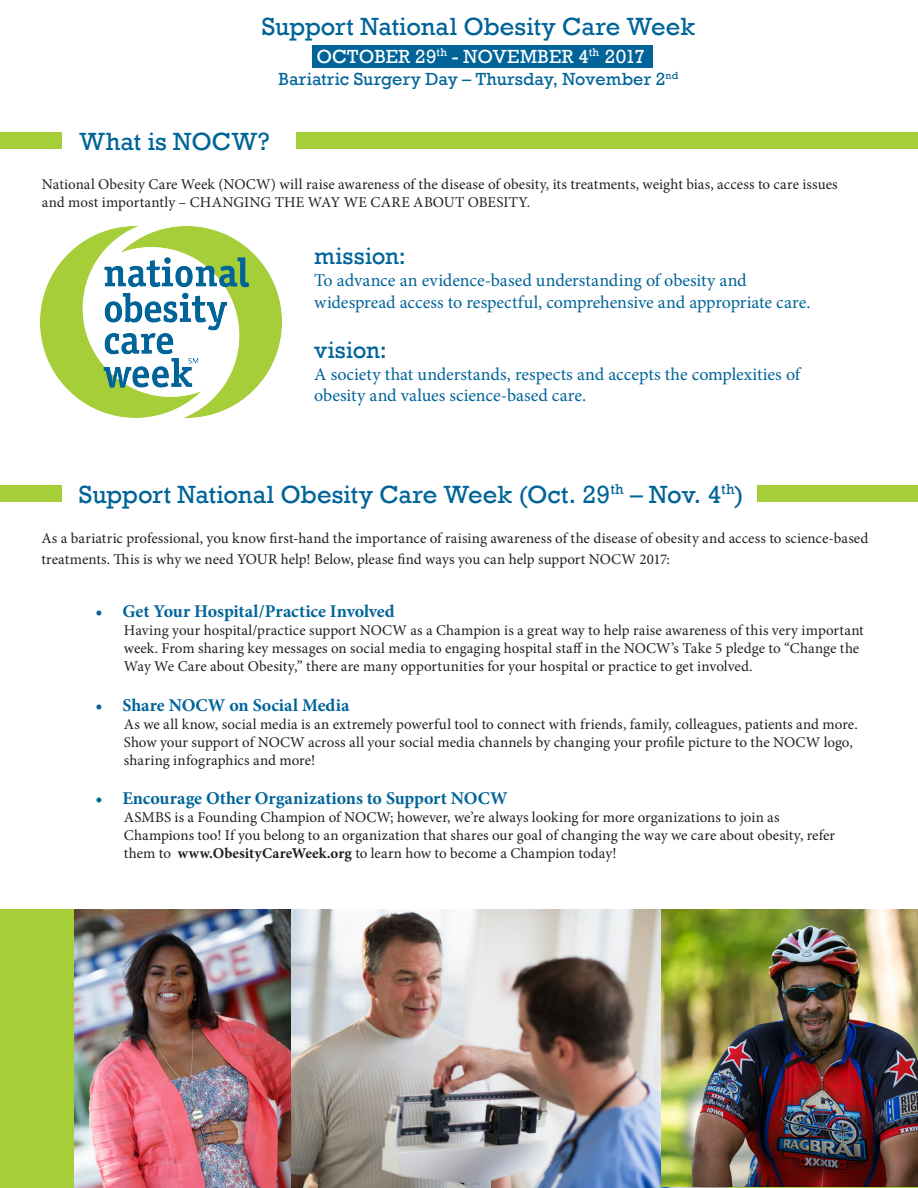
<style>
.page{position:relative;width:918px;height:1188px;background:#fff}
.page>*{position:absolute;margin:0;border:0;box-sizing:border-box;transform-origin:0 0}
.t1{font:25.5px "Rockwell";color:#006499}
.t2{font:24px "Rockwell";letter-spacing:.005em;color:#006499}
.t3{font:19.5px "Rockwell";letter-spacing:.01em;color:#fff}
.t4{font:18px/21.6px "Minion Pro";color:#006499}
.t5{font:700 18px "Minion Pro";color:#006499}
.t6{font:18px "Rockwell";color:#006499}
.t7{font:15px/18px "Minion Pro";letter-spacing:.005em;color:#231f20}
.s1{font-weight:700}
</style>
<div class="page">
<div style="left:296px;top:132px;width:622px;height:17px;background:#a6ce39"></div>
<div style="left:312px;top:46px;width:340px;height:22px;background:#006499"></div>
<img style="left:40px;top:227px;width:242px;height:190px">
<div style="left:0;top:132px;width:62px;height:17px;background:#a6ce39"></div>
<div style="left:758px;top:485px;width:160px;height:17px;background:#a6ce39"></div>
<div style="left:0;top:485px;width:61px;height:17px;background:#a6ce39"></div>
<div style="left:0;top:910px;width:918px;height:278px;background:#a6ce39"></div>
<img style="left:74px;top:909px;width:653px;height:279px">
<img style="left:661px;top:910px;width:257px;height:277px">
<p class="t1" style="left:262px;top:12px;width:435px">Support National Obesity Care Week</p>
<p class="t3" style="left:317px;top:45px;width:330px">OCTOBER 29<sup>th</sup> - NOVEMBER 4<sup>th</sup> 2017</p>
<p class="t6" style="left:278px;top:68px;width:401px">Bariatric Surgery Day – Thursday, November 2<sup>nd</sup></p>
<p class="t1" style="left:79px;top:127px;width:192px">What is NOCW?</p>
<p class="t7" style="left:42px;top:176px;width:797px">National Obesity Care Week (NOCW) will raise awareness of the disease of obesity, its treatments, weight bias, access to care issues</p>
<p class="t7" style="left:42px;top:194px;width:490px">and most importantly – CHANGING THE WAY WE CARE ABOUT OBESITY.</p>
<p class="t2" style="left:314px;top:242px;width:93px">mission:</p>
<p class="t4" style="left:314px;top:270px;width:498px">To advance an evidence-based understanding of obesity and widespread access to respectful, comprehensive and appropriate care.</p>
<p class="t2" style="left:314px;top:336px;width:74px">vision:</p>
<p class="t4" style="left:314px;top:363px;width:487px">A society that understands, respects and accepts the complexities of obesity and values science-based care.</p>
<p class="t1" style="left:79px;top:480px;width:666px">Support National Obesity Care Week (Oct. 29<sup>th</sup> – Nov. 4<sup>th</sup>)</p>
<p class="t7" style="left:41px;top:527px;width:829px;line-height:21.6px">As a bariatric professional, you know first-hand the importance of raising awareness of the disease of obesity and access to science-based treatments. This is why we need YOUR help! Below, please find ways you can help support NOCW 2017:</p>
<p class="t5" style="left:95px;top:598px;width:301px">• Get Your Hospital/Practice Involved</p>
<p class="t7" style="left:124px;top:621px;width:741px">Having your hospital/practice support NOCW as a Champion is a great way to help raise awareness of this very important week. From sharing key messages on social media to engaging hospital staff in the NOCW’s Take 5 pledge to “Change the<br>Way We Care about Obesity,” there are many opportunities for your hospital or practice to get involved.</p>
<p class="t5" style="left:95px;top:692px;width:256px">• Share NOCW on Social Media</p>
<p class="t7" style="left:124px;top:715px;width:735px">As we all know, social media is an extremely powerful tool to connect with friends, family, colleagues, patients and more.<br>Show your support of NOCW across all your social media channels by changing your profile picture to the NOCW logo, sharing infographics and more!</p>
<p class="t5" style="left:95px;top:786px;width:414px">• Encourage Other Organizations to Support NOCW</p>
<p class="t7" style="left:124px;top:808px;width:657px">ASMBS is a Founding Champion of NOCW; however, we’re always looking for more organizations to join as</p>
<p class="t7" style="left:124px;top:826px;width:713px">Champions too! If you belong to an organization that shares our goal of changing the way we care about obesity, refer</p>
<p class="t7" style="left:124px;top:844px;width:494px">them to <span class="s1">www.ObesityCareWeek.org</span> to learn how to become a Champion today!</p>
</div>
